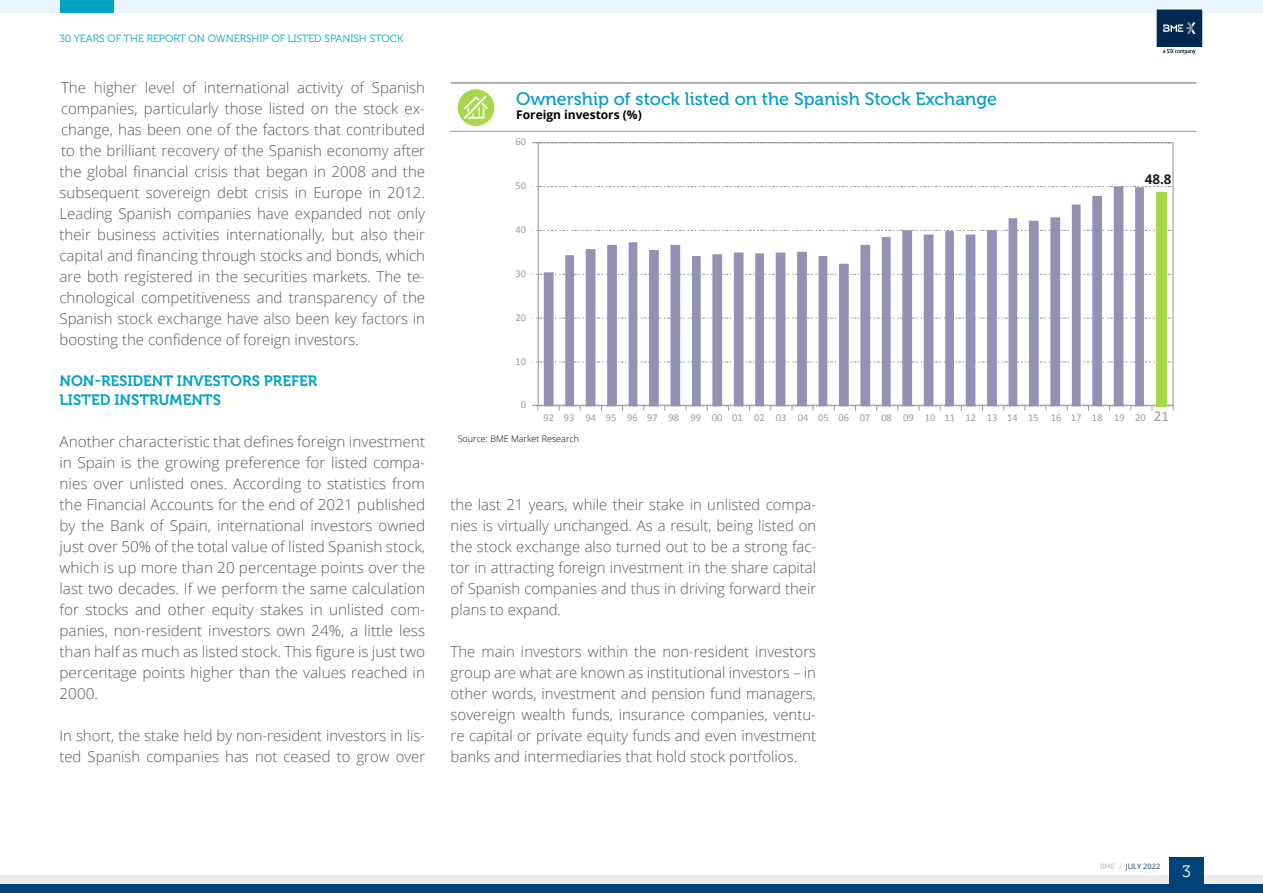
<style>
.page{position:relative;width:1263px;height:893px;background:#fff}
.page>*{position:absolute;margin:0;border:0;box-sizing:border-box;transform-origin:0 0}
.t1{font:18px "Museo 500";color:#009bcf}
.t2{font:16.5px "Museo 300";color:#fff}
.t3{font:300 15px/21px "Open Sans";color:#595959;text-align:justify}
.t4{font:15px/19.5px "Museo 700";color:#00a4c3}
.t5{font:700 13.5px "Open Sans";color:#1c1c1a}
.t6{font:700 12px "Open Sans";color:#000001}
.t7{font:10.5px "Calibri";color:#9b9b9b}
.t8{font:10.5px "Museo 300";color:#00a5c4}
.t9{font:300 9px "Open Sans";color:#000001}
.t10{font:7.5px "Open Sans";color:#0d4377}
.s1{font-size:15px}
.s2{font-family:"Museo 300";color:#b2b2b2}
</style>
<div class="page">
<div style="left:0;top:0;width:1263px;height:13px;background:#eaf6fe"></div>
<div style="left:60px;top:0;width:54px;height:13px;background:#00a4c3"></div>
<div style="left:1156px;top:9px;width:47px;height:38px;background:#002851"></div>
<svg style="left:1163px;top:22px;width:32px;height:12px"></svg>
<svg style="left:1163px;top:49px;width:32px;height:5px"></svg>
<div style="left:0;top:884px;width:1263px;height:9px;background:#004379"></div>
<div style="left:0;top:875px;width:1263px;height:9px;background:#ededed"></div>
<div style="left:1169px;top:858px;width:34px;height:35px;background:#004379"></div>
<hr style="left:451px;top:82px;width:745px;height:2px;background:#9b9b9b">
<hr style="left:449px;top:131px;width:747px;height:1px;background:#9b9b9b">
<hr style="left:538px;top:143px;width:1px;height:263px;background:#9b9b9b">
<hr style="left:1172px;top:143px;width:1px;height:263px;background:#9b9b9b">
<svg style="left:532px;top:186px;width:641px;height:1px"></svg>
<svg style="left:532px;top:230px;width:641px;height:1px"></svg>
<svg style="left:532px;top:274px;width:641px;height:1px"></svg>
<svg style="left:532px;top:318px;width:641px;height:1px"></svg>
<svg style="left:532px;top:361px;width:641px;height:1px"></svg>
<hr style="left:532px;top:142px;width:641px;height:1px;background:#9b9b9b">
<div style="left:458px;top:89px;width:36px;height:37px;background:#a7d74a;border-radius:50%"></div>
<svg style="left:464px;top:95px;width:24px;height:24px"></svg>
<svg style="left:532px;top:405px;width:642px;height:6px"></svg>
<svg style="left:544px;top:186px;width:600px;height:220px"></svg>
<div style="left:1156px;top:192px;width:10px;height:215px;background:#a8d84a"></div>
<p class="t8" style="left:59px;top:32px;width:345px">30 YEARS OF THE REPORT ON OWNERSHIP OF LISTED SPANISH STOCK</p>
<p class="t3" style="left:60px;top:77px;width:367px">The higher level of international activity of Spanish companies, particularly those listed on the stock ex&shy;change, has been one of the factors that contributed to the brilliant recovery of the Spanish economy after the global financial crisis that began in 2008 and the subsequent sovereign debt crisis in Europe in 2012.<br>Leading Spanish companies have expanded not only their business activities internationally, but also their capital and financing through stocks and bonds, which are both registered in the securities markets. The te&shy;chnological competitiveness and transparency of the Spanish stock exchange have also been key factors in boosting the confidence of foreign investors.</p>
<p class="t4" style="left:60px;top:371px;width:259px">NON-RESIDENT INVESTORS PREFER<br>LISTED INSTRUMENTS</p>
<p class="t3" style="left:60px;top:431px;width:367px">Another characteristic that defines foreign investment in Spain is the growing preference for listed compa&shy;nies over unlisted ones. According to statistics from the Financial Accounts for the end of 2021 published by the Bank of Spain, international investors owned just over 50% of the total value of listed Spanish stock, which is up more than 20 percentage points over the last two decades. If we perform the same calculation for stocks and other equity stakes in unlisted com&shy;panies, non-resident investors own 24%, a little less than half as much as listed stock. This figure is just two percentage points higher than the values reached in 2000.</p>
<p class="t3" style="left:60px;top:725px;width:367px">In short, the stake held by non-resident investors in lis&shy;ted Spanish companies has not ceased to grow over</p>
<p class="t1" style="left:516px;top:88px;width:482px">Ownership of stock listed on the Spanish Stock Exchange</p>
<p class="t6" style="left:516px;top:106px;width:127px">Foreign investors (%)</p>
<p class="t7" style="left:516px;top:135px;width:12px">60</p>
<p class="t7" style="left:516px;top:179px;width:12px">50</p>
<p class="t7" style="left:516px;top:223px;width:12px">40</p>
<p class="t7" style="left:516px;top:267px;width:12px">30</p>
<p class="t7" style="left:516px;top:311px;width:12px">20</p>
<p class="t7" style="left:516px;top:354px;width:12px">10</p>
<p class="t7" style="left:521px;top:398px;width:7px">0</p>
<p class="t5" style="left:1145px;top:169px;width:28px">48.8</p>
<p class="t7" style="left:543px;top:411px;width:627px">92 93 94 95 96 97 98 99 00 01 02 03 04 05 06 07 08 09 10 11 12 13 14 15 16 17 18 19 20 <span class="s1">21</span></p>
<p class="t9" style="left:458px;top:432px;width:123px">Source: BME Market Research</p>
<p class="t3" style="left:451px;top:494px;width:367px">the last 21 years, while their stake in unlisted compa&shy;nies is virtually unchanged. As a result, being listed on the stock exchange also turned out to be a strong fac&shy;tor in attracting foreign investment in the share capital of Spanish companies and thus in driving forward their plans to expand.</p>
<p class="t3" style="left:451px;top:641px;width:367px">The main investors within the non-resident investors group are what are known as institutional investors – in other words, investment and pension fund managers, sovereign wealth funds, insurance companies, ventu&shy;re capital or private equity funds and even investment banks and intermediaries that hold stock portfolios.</p>
<p class="t10" style="left:1100px;top:861px;width:62px"><span class="s2">BME /</span> JULY 2022</p>
<p class="t2" style="left:1182px;top:863px;width:10px">3</p>
</div>
